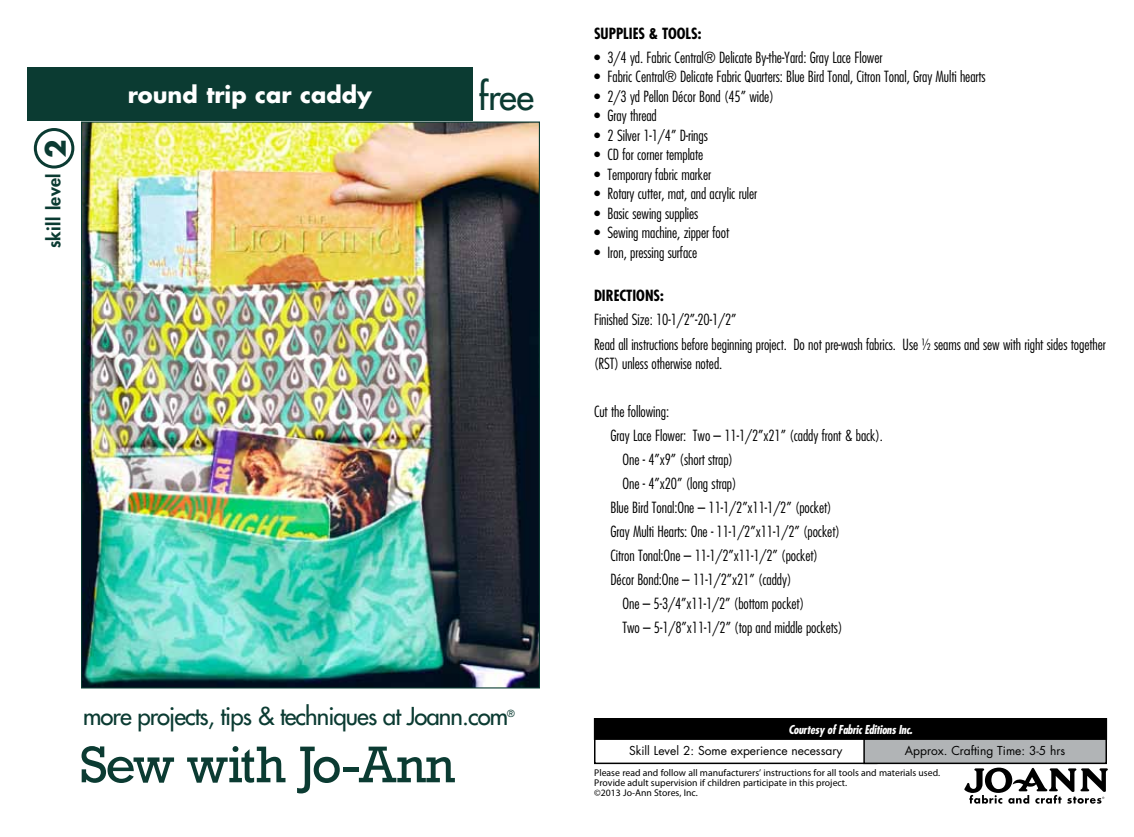
<style>
.page{position:relative;width:1134px;height:837px;background:#fff}
.page>*{position:absolute;margin:0;border:0;box-sizing:border-box;transform-origin:0 0}
.t1{font:52.5px "Rockwell";letter-spacing:-.03em;color:#0b3b32}
.t2{font:36px "Futura";color:#0b3b32}
.t3{font:700 27px "Futura";color:#0b3b32}
.Joann_com_info{font:24px "Futura";letter-spacing:-.04em;color:#0b3b32}
.Project_Name{font:700 22.5px "Futura";color:#fff}
.t4{font:800 18px "Futura";letter-spacing:.02em;color:#0b3b32}
.Instruction_text{font:300 condensed 15px/19.5px "Futura";letter-spacing:-.005em;color:#000}
.Supplies___Tools_Dir{font:700 condensed 15px "Futura";color:#000}
.Instruction_text-2{font:700 condensed 15px "Futura";color:#000}
.Skill_Level___Approx{font:12px "Futura";letter-spacing:-.005em;color:#000}
.Courtesy_box{font:italic 700 condensed 12px "Futura";letter-spacing:-.025em;color:#fff}
.t5{font:9.75px/9.8px "Myriad Pro";color:#000}
.Joann_com_info-2{font:9.6px "Futura";color:#0b3b32}
</style>
<div class="page">
<div style="left:27px;top:68px;width:445px;height:54px;background:#0b3b32"></div>
<img style="left:83px;top:124px;width:455px;height:562px">
<div style="left:34px;top:128px;width:40px;height:41px;border:3px solid #0b3b32;border-radius:50%"></div>
<div style="left:594px;top:737px;width:284px;height:27px;border:2px solid #000"></div>
<div style="left:864px;top:738px;width:242px;height:25px;background:#b1b4b6"></div>
<div style="left:863px;top:737px;width:244px;height:27px;border:2px solid #000"></div>
<svg style="left:964px;top:768px;width:144px;height:36px"></svg>
<div style="left:594px;top:719px;width:513px;height:20px;background:#000"></div>
<div style="left:594px;top:718px;width:513px;height:22px;border:1px solid #000"></div>
<p class="t3" style="left:38px;top:158px;width:20px;rotate:-90deg">2</p>
<p class="t4" style="left:42px;top:248px;width:76px;rotate:-90deg">skill level</p>
<p class="Project_Name" style="left:128px;top:80px;width:246px">round trip car caddy</p>
<p class="t2" style="left:478px;top:74px;width:57px">free</p>
<p class="Joann_com_info" style="left:83px;top:701px;width:427px">more projects, tips &amp; techniques at Joann.com</p>
<p class="Joann_com_info-2" style="left:507px;top:708px;width:9px">®</p>
<p class="t1" style="left:80px;top:734px;width:377px">Sew with Jo-Ann</p>
<p class="Supplies___Tools_Dir" style="left:594px;top:24px;width:109px">SUPPLIES &amp; TOOLS:</p>
<p class="Instruction_text" style="left:594px;top:48px;width:290px">• 3/4 yd. Fabric Central® Delicate By-the-Yard: Gray Lace Flower</p>
<p class="Instruction_text" style="left:594px;top:67px;width:393px">• Fabric Central® Delicate Fabric Quarters: Blue Bird Tonal, Citron Tonal, Gray Multi hearts</p>
<p class="Instruction_text" style="left:594px;top:87px;width:181px">• 2/3 yd Pellon Décor Bond (45” wide)</p>
<p class="Instruction_text" style="left:594px;top:106px;width:64px">• Gray thread</p>
<p class="Instruction_text" style="left:594px;top:126px;width:115px">• 2 Silver 1-1/4” D-rings</p>
<p class="Instruction_text" style="left:594px;top:145px;width:111px">• CD for corner template</p>
<p class="Instruction_text" style="left:594px;top:165px;width:119px">• Temporary fabric marker</p>
<p class="Instruction_text" style="left:594px;top:184px;width:165px">• Rotary cutter, mat, and acrylic ruler</p>
<p class="Instruction_text" style="left:594px;top:204px;width:106px">• Basic sewing supplies</p>
<p class="Instruction_text" style="left:594px;top:223px;width:137px">• Sewing machine, zipper foot</p>
<p class="Instruction_text" style="left:594px;top:243px;width:105px">• Iron, pressing surface</p>
<p class="Instruction_text-2" style="left:594px;top:287px;width:71px">DIRECTIONS:</p>
<p class="Instruction_text" style="left:594px;top:310px;width:144px">Finished Size: 10-1/2”-20-1/2”</p>
<p class="Instruction_text" style="left:594px;top:334px;width:513px">Read all instructions before beginning project. Do not pre-wash fabrics. Use ½ seams and sew with right sides together (RST) unless otherwise noted.</p>
<p class="Instruction_text" style="left:594px;top:402px;width:77px">Cut the following:</p>
<p class="Instruction_text" style="left:610px;top:426px;width:274px">Gray Lace Flower: Two – 11-1/2”x21” (caddy front &amp; back).</p>
<p class="Instruction_text" style="left:622px;top:450px;width:112px">One - 4”x9” (short strap)</p>
<p class="Instruction_text" style="left:622px;top:474px;width:116px">One - 4”x20” (long strap)</p>
<p class="Instruction_text" style="left:610px;top:498px;width:223px">Blue Bird Tonal:One – 11-1/2”x11-1/2” (pocket)</p>
<p class="Instruction_text" style="left:610px;top:522px;width:231px">Gray Multi Hearts: One - 11-1/2”x11-1/2” (pocket)</p>
<p class="Instruction_text" style="left:610px;top:546px;width:209px">Citron Tonal:One – 11-1/2”x11-1/2” (pocket)</p>
<p class="Instruction_text" style="left:610px;top:570px;width:183px">Décor Bond:One – 11-1/2”x21” (caddy)</p>
<p class="Instruction_text" style="left:622px;top:594px;width:183px">One – 5-3/4”x11-1/2” (bottom pocket)</p>
<p class="Instruction_text" style="left:622px;top:618px;width:222px">Two – 5-1/8”x11-1/2” (top and middle pockets)</p>
<p class="Courtesy_box" style="left:788px;top:722px;width:126px">Courtesy of Fabric Editions Inc.</p>
<p class="Skill_Level___Approx" style="left:629px;top:743px;width:215px">Skill Level 2: Some experience necessary</p>
<p class="Skill_Level___Approx" style="left:905px;top:743px;width:162px">Approx. Crafting Time: 3-5 hrs</p>
<p class="t5" style="left:594px;top:768px;width:348px">Please read and follow all manufacturers’ instructions for all tools and materials used.<br>Provide adult supervision if children participate in this project.<br>©2013 Jo-Ann Stores, Inc.</p>
</div>
